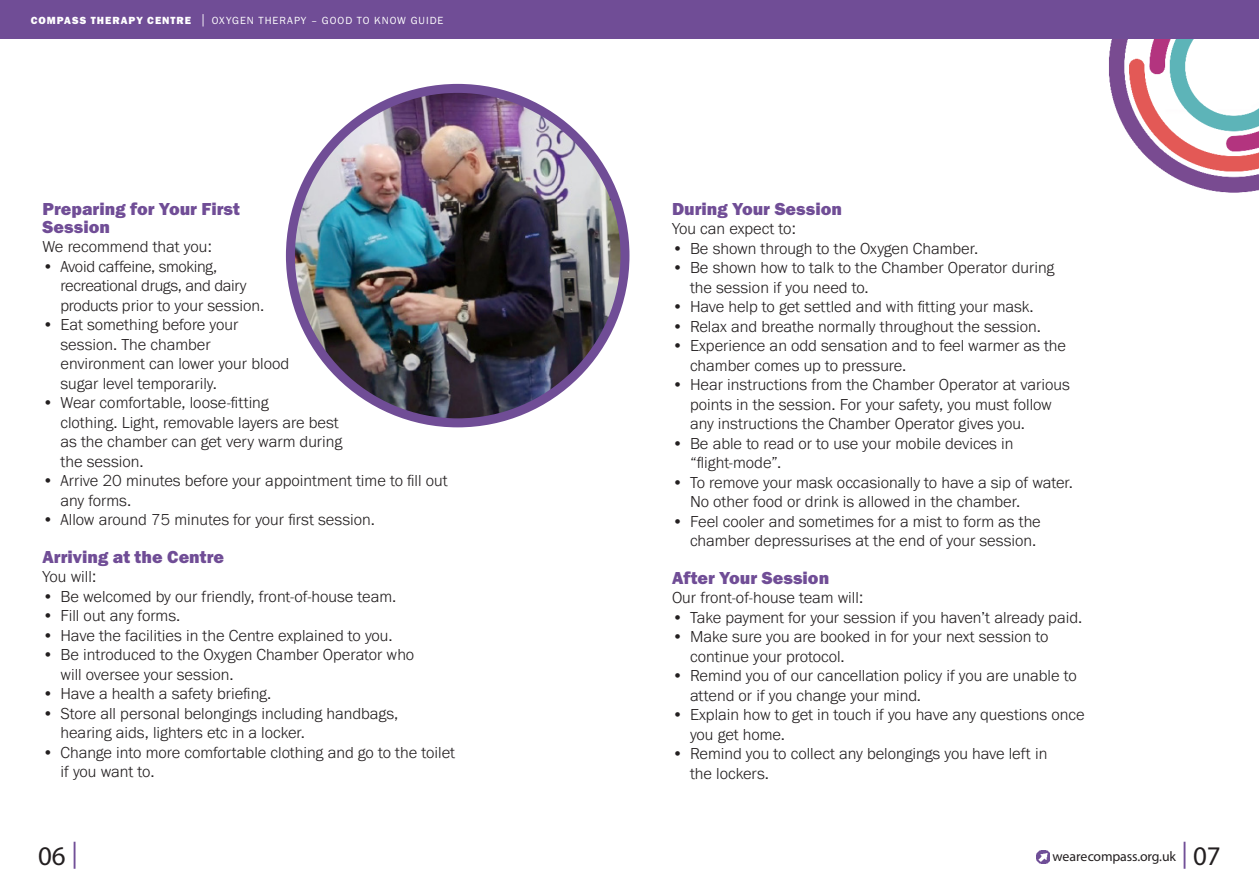
<style>
.page{position:relative;width:1259px;height:893px;background:#fff}
.page>*{position:absolute;margin:0;border:0;box-sizing:border-box;transform-origin:0 0}
.t1{font:27px "Myriad Pro";color:#231f20}
.t2{font:18px/18px "Franklin Gothic URW Hea";color:#704d96}
.t3{font:300 16.5px/19.5px "Franklin Gothic URW";color:#231f20}
.t4{font:300 16.5px/19.5px "Franklin Gothic URW";letter-spacing:-.02em;color:#231f20}
.t5{font:13.8px "Myriad Pro";letter-spacing:-.01em;color:#231f20}
.t6{font:10.8px "Franklin Gothic URW Boo";letter-spacing:.09em;color:#fff}
.s1{font-family:"Franklin Gothic URW Hea"}
.s2{font-family:"Franklin Gothic URW";font-weight:300;font-size:14.85px}
.s3{color:#704d96}
.s4{font-size:27px;color:#704d96}
.s5{font-size:27px}
</style>
<div class="page">
<svg style="left:1036px;top:851px;width:13px;height:13px"></svg>
<img style="left:1106px;top:38px;width:153px;height:155px">
<div style="left:0;top:0;width:1259px;height:38px;background:#704d96"></div>
<img style="left:290px;top:88px;width:335px;height:335px;border-radius:167px">
<div style="left:286px;top:84px;width:343px;height:343px;border:9px solid #704d96;border-radius:50%"></div>
<p class="t6" style="left:31px;top:13px;width:414px"><span class="s1">COMPASS THERAPY CENTRE</span> <span class="s2">|</span> OXYGEN THERAPY – GOOD TO KNOW GUIDE</p>
<p class="t2" style="left:43px;top:199px;width:199px">Preparing for Your First<br>Session</p>
<p class="t3" style="left:43px;top:236px;width:171px">We recommend that you:</p>
<p class="t4" style="left:61px;top:256px;width:205px;text-indent:-18px">• Avoid caffeine, smoking, recreational drugs, and dairy products prior to your session.</p>
<p class="t3" style="left:61px;top:314px;width:230px;text-indent:-18px">• Eat something before your session. The chamber environment can lower your blood sugar level temporarily.</p>
<p class="t3" style="left:61px;top:392px;width:283px;text-indent:-18px">• Wear comfortable, loose-fitting<br>clothing. Light, removable layers are best as the chamber can get very warm during the session.</p>
<p class="t3" style="left:61px;top:470px;width:389px;text-indent:-18px">• Arrive 20 minutes before your appointment time to fill out any forms.</p>
<p class="t3" style="left:43px;top:509px;width:334px">• Allow around 75 minutes for your first session.</p>
<p class="t2" style="left:43px;top:547px;width:183px">Arriving at the Centre</p>
<p class="t3" style="left:43px;top:566px;width:55px">You will:</p>
<p class="t3" style="left:43px;top:586px;width:355px">• Be welcomed by our friendly, front-of-house team.</p>
<p class="t3" style="left:43px;top:605px;width:139px">• Fill out any forms.</p>
<p class="t3" style="left:43px;top:625px;width:352px">• Have the facilities in the Centre explained to you.</p>
<p class="t3" style="left:61px;top:644px;width:355px;text-indent:-18px">• Be introduced to the Oxygen Chamber Operator who will oversee your session.</p>
<p class="t3" style="left:43px;top:683px;width:230px">• Have a health a safety briefing.</p>
<p class="t3" style="left:61px;top:703px;width:339px;text-indent:-18px">• Store all personal belongings including handbags, hearing aids, lighters etc in a locker.</p>
<p class="t3" style="left:61px;top:742px;width:396px;text-indent:-18px">• Change into more comfortable clothing and go to the toilet if you want to.</p>
<p class="t2" style="left:672px;top:199px;width:172px">During Your Session</p>
<p class="t3" style="left:672px;top:218px;width:125px">You can expect to:</p>
<p class="t3" style="left:672px;top:238px;width:308px">• Be shown through to the Oxygen Chamber.</p>
<p class="t3" style="left:690px;top:257px;width:366px;text-indent:-18px">• Be shown how to talk to the Chamber Operator during the session if you need to.</p>
<p class="t3" style="left:672px;top:296px;width:363px">• Have help to get settled and with fitting your mask.</p>
<p class="t3" style="left:672px;top:316px;width:370px">• Relax and breathe normally throughout the session.</p>
<p class="t3" style="left:690px;top:335px;width:377px;text-indent:-18px">• Experience an odd sensation and to feel warmer as the chamber comes up to pressure.</p>
<p class="t3" style="left:690px;top:374px;width:381px;text-indent:-18px">• Hear instructions from the Chamber Operator at various points in the session. For your safety, you must follow any instructions the Chamber Operator gives you.</p>
<p class="t3" style="left:690px;top:433px;width:325px;text-indent:-18px">• Be able to read or to use your mobile devices in “flight-mode”.</p>
<p class="t3" style="left:690px;top:472px;width:384px;text-indent:-18px">• To remove your mask occasionally to have a sip of water.<br>No other food or drink is allowed in the chamber.</p>
<p class="t3" style="left:672px;top:511px;width:370px;text-align:right">• Feel cooler and sometimes for a mist to form as the chamber depressurises at the end of your session.</p>
<p class="t2" style="left:672px;top:568px;width:159px">After Your Session</p>
<p class="t3" style="left:672px;top:587px;width:193px">Our front-of-house team will:</p>
<p class="t3" style="left:672px;top:607px;width:412px">• Take payment for your session if you haven’t already paid.</p>
<p class="t3" style="left:690px;top:626px;width:360px;text-indent:-18px">• Make sure you are booked in for your next session to continue your protocol.</p>
<p class="t3" style="left:690px;top:665px;width:388px;text-indent:-18px">• Remind you of our cancellation policy if you are unable to attend or if you change your mind.</p>
<p class="t3" style="left:690px;top:704px;width:396px;text-indent:-18px">• Explain how to get in touch if you have any questions once you get home.</p>
<p class="t3" style="left:690px;top:743px;width:359px;text-indent:-18px">• Remind you to collect any belongings you have left in the lockers.</p>
<p class="t1" style="left:38px;top:840px;width:41px">06 <span class="s3">|</span></p>
<p class="t5" style="left:1052px;top:848px;width:170px">we are compass.org.uk <span class="s4">|</span> <span class="s5">07</span></p>
</div>
